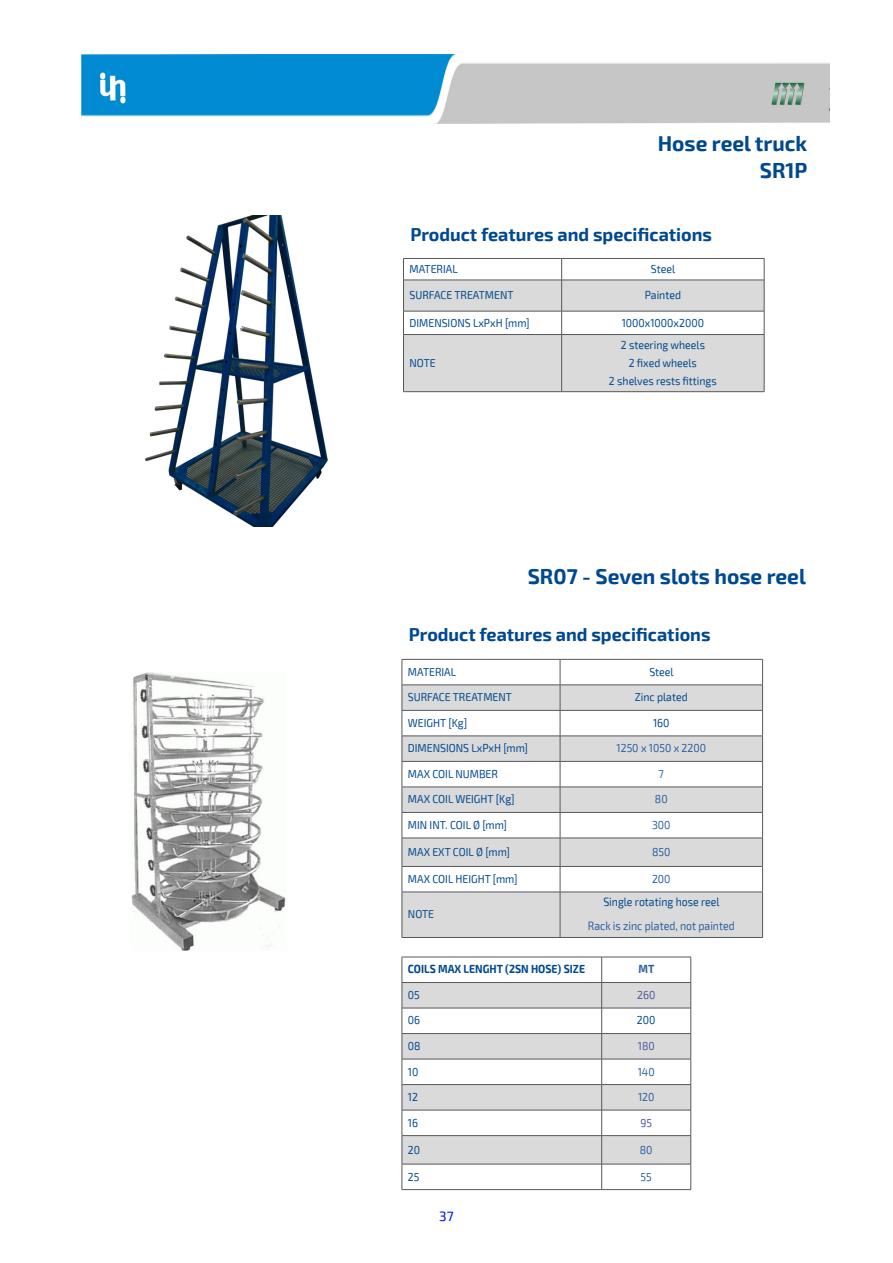
<style>
.page{position:relative;width:893px;height:1263px;background:#fff}
.page>*{position:absolute;margin:0;border:0;box-sizing:border-box;transform-origin:0 0}
.Codice_tubo{font:700 21px "Exo 2";color:#01498e}
.t1{font:700 18px "Exo 2";color:#01498e}
.t2{font:13.5px "Exo 2";color:#00f}
.Corpo_Tabella_Catalo{font:12px "Exo 2";color:#2b609f;scale:.88 1}
.Corpo_Tabella_Catalo-2{font:12px "Exo 2";color:#01498e;scale:.88 1}
.Corpo_Tabella_Catalo-3{font:11.55px "Exo 2";color:#01498e;scale:.91 1}
.Corpo_Tabella_Catalo-4{font:11.55px "Exo 2";color:#2b609f;scale:.91 1}
.Corpo_Tabella_Catalo-5{font:700 11.55px "Exo 2";color:#01498e;scale:.91 1}
.Corpo_Tabella_Catalo-6{font:11.55px "Exo 2";color:#4d5a9e;scale:.91 1}
.Corpo_Tabella_Catalo-7{font:700 11.55px "Exo 2";color:#2b609f;scale:.91 1}
</style>
<div class="page">
<img style="left:81px;top:54px;width:749px;height:70px">
<svg style="left:403px;top:258px;width:362px;height:134px"></svg>
<hr style="left:403px;top:334px;width:159px;height:1px;background:#57585a">
<hr style="left:403px;top:335px;width:1px;height:56px;background:#57585a">
<hr style="left:562px;top:334px;width:202px;height:1px;background:#57585a">
<hr style="left:561px;top:335px;width:1px;height:56px;background:#57585a">
<hr style="left:764px;top:335px;width:1px;height:56px;background:#57585a">
<hr style="left:403px;top:391px;width:159px;height:1px;background:#57585a">
<hr style="left:562px;top:391px;width:202px;height:1px;background:#57585a">
<img style="left:145px;top:215px;width:183px;height:311px">
<svg style="left:403px;top:660px;width:359px;height:25px"></svg>
<svg style="left:403px;top:686px;width:359px;height:251px;fill:#dadada"></svg>
<hr style="left:402px;top:659px;width:158px;height:1px;background:#57585a">
<hr style="left:560px;top:659px;width:203px;height:1px;background:#57585a">
<hr style="left:402px;top:685px;width:158px;height:1px;background:#57585a">
<hr style="left:560px;top:685px;width:203px;height:1px;background:#57585a">
<hr style="left:402px;top:710px;width:158px;height:1px;background:#57585a">
<hr style="left:560px;top:710px;width:203px;height:1px;background:#57585a">
<hr style="left:402px;top:736px;width:158px;height:1px;background:#57585a">
<hr style="left:560px;top:736px;width:203px;height:1px;background:#57585a">
<hr style="left:402px;top:761px;width:158px;height:1px;background:#57585a">
<hr style="left:560px;top:761px;width:203px;height:1px;background:#57585a">
<hr style="left:402px;top:787px;width:158px;height:1px;background:#57585a">
<hr style="left:560px;top:787px;width:203px;height:1px;background:#57585a">
<hr style="left:402px;top:812px;width:158px;height:1px;background:#57585a">
<hr style="left:560px;top:812px;width:203px;height:1px;background:#57585a">
<hr style="left:402px;top:838px;width:158px;height:1px;background:#57585a">
<hr style="left:560px;top:838px;width:203px;height:1px;background:#57585a">
<hr style="left:402px;top:866px;width:158px;height:1px;background:#57585a">
<svg style="left:402px;top:659px;width:1px;height:233px"></svg>
<hr style="left:560px;top:866px;width:203px;height:1px;background:#57585a">
<svg style="left:560px;top:659px;width:1px;height:233px"></svg>
<svg style="left:762px;top:659px;width:1px;height:233px"></svg>
<hr style="left:402px;top:892px;width:158px;height:1px;background:#57585a">
<hr style="left:402px;top:892px;width:1px;height:45px;background:#57585a">
<hr style="left:560px;top:892px;width:203px;height:1px;background:#57585a">
<hr style="left:560px;top:892px;width:1px;height:45px;background:#57585a">
<hr style="left:762px;top:892px;width:1px;height:45px;background:#57585a">
<hr style="left:402px;top:937px;width:158px;height:1px;background:#57585a">
<hr style="left:560px;top:937px;width:203px;height:1px;background:#57585a">
<img style="left:132px;top:673px;width:154px;height:278px">
<svg style="left:403px;top:983px;width:288px;height:181px;fill:#dadada"></svg>
<hr style="left:402px;top:957px;width:200px;height:1px;background:#57585a">
<hr style="left:602px;top:957px;width:89px;height:1px;background:#57585a">
<hr style="left:402px;top:982px;width:200px;height:1px;background:#57585a">
<hr style="left:602px;top:982px;width:89px;height:1px;background:#57585a">
<hr style="left:402px;top:1008px;width:200px;height:1px;background:#57585a">
<hr style="left:602px;top:1008px;width:89px;height:1px;background:#57585a">
<hr style="left:402px;top:1033px;width:200px;height:1px;background:#57585a">
<hr style="left:602px;top:1033px;width:89px;height:1px;background:#57585a">
<hr style="left:402px;top:1059px;width:200px;height:1px;background:#57585a">
<hr style="left:602px;top:1059px;width:89px;height:1px;background:#57585a">
<hr style="left:402px;top:1084px;width:200px;height:1px;background:#57585a">
<hr style="left:602px;top:1084px;width:89px;height:1px;background:#57585a">
<hr style="left:402px;top:1110px;width:200px;height:1px;background:#57585a">
<hr style="left:602px;top:1110px;width:89px;height:1px;background:#57585a">
<hr style="left:402px;top:1135px;width:200px;height:1px;background:#57585a">
<hr style="left:602px;top:1135px;width:89px;height:1px;background:#57585a">
<hr style="left:402px;top:1164px;width:200px;height:1px;background:#57585a">
<svg style="left:402px;top:957px;width:1px;height:232px"></svg>
<hr style="left:602px;top:1164px;width:89px;height:1px;background:#57585a">
<svg style="left:601px;top:957px;width:1px;height:232px"></svg>
<svg style="left:691px;top:957px;width:1px;height:232px"></svg>
<hr style="left:402px;top:1189px;width:200px;height:1px;background:#57585a">
<hr style="left:602px;top:1189px;width:89px;height:1px;background:#57585a">
<p class="Codice_tubo" style="left:658px;top:131px;width:151px">Hose reel truck</p>
<p class="Codice_tubo" style="left:760px;top:158px;width:49px">SR1P</p>
<p class="t1" style="left:410px;top:224px;width:303px">Product features and specifications</p>
<p class="Corpo_Tabella_Catalo-3" style="left:409px;top:262px;width:55px">MATERIAL</p>
<p class="Corpo_Tabella_Catalo-3" style="left:651px;top:262px;width:28px">Steel</p>
<p class="Corpo_Tabella_Catalo-3" style="left:409px;top:288px;width:116px">SURFACE TREATMENT</p>
<p class="Corpo_Tabella_Catalo-3" style="left:645px;top:288px;width:41px">Painted</p>
<p class="Corpo_Tabella_Catalo-3" style="left:409px;top:316px;width:133px">DIMENSIONS LxPxH [mm]</p>
<p class="Corpo_Tabella_Catalo-3" style="left:622px;top:316px;width:92px">1000x1000x2000</p>
<p class="Corpo_Tabella_Catalo-3" style="left:409px;top:356px;width:30px">NOTE</p>
<p class="Corpo_Tabella_Catalo-3" style="left:621px;top:338px;width:94px">2 steering wheels</p>
<p class="Corpo_Tabella_Catalo-3" style="left:629px;top:356px;width:76px">2 fixed wheels</p>
<p class="Corpo_Tabella_Catalo-3" style="left:609px;top:374px;width:120px">2 shelves rests fittings</p>
<p class="Codice_tubo" style="left:528px;top:564px;width:280px">SR07 - Seven slots hose reel</p>
<p class="t1" style="left:409px;top:624px;width:303px">Product features and specifications</p>
<p class="Corpo_Tabella_Catalo-3" style="left:408px;top:665px;width:55px">MATERIAL</p>
<p class="Corpo_Tabella_Catalo-3" style="left:649px;top:665px;width:28px">Steel</p>
<p class="Corpo_Tabella_Catalo-3" style="left:408px;top:690px;width:116px">SURFACE TREATMENT</p>
<p class="Corpo_Tabella_Catalo-3" style="left:635px;top:690px;width:59px">Zinc plated</p>
<p class="Corpo_Tabella_Catalo-3" style="left:408px;top:716px;width:67px">WEIGHT [Kg]</p>
<p class="Corpo_Tabella_Catalo-3" style="left:653px;top:716px;width:20px">160</p>
<p class="Corpo_Tabella_Catalo-3" style="left:408px;top:741px;width:133px">DIMENSIONS LxPxH [mm]</p>
<p class="Corpo_Tabella_Catalo-4" style="left:617px;top:741px;width:100px">1250 x 1050 x 2200</p>
<p class="Corpo_Tabella_Catalo-3" style="left:408px;top:767px;width:100px">MAX COIL NUMBER</p>
<p class="Corpo_Tabella_Catalo-4" style="left:659px;top:767px;width:7px">7</p>
<p class="Corpo_Tabella_Catalo-3" style="left:408px;top:792px;width:119px">MAX COIL WEIGHT [Kg]</p>
<p class="Corpo_Tabella_Catalo-4" style="left:655px;top:792px;width:15px">80</p>
<p class="Corpo_Tabella_Catalo-3" style="left:408px;top:818px;width:110px">MIN INT. COIL Ø [mm]</p>
<p class="Corpo_Tabella_Catalo-4" style="left:652px;top:818px;width:22px">300</p>
<p class="Corpo_Tabella_Catalo-3" style="left:408px;top:845px;width:114px">MAX EXT COIL Ø [mm]</p>
<p class="Corpo_Tabella_Catalo-4" style="left:652px;top:845px;width:22px">850</p>
<p class="Corpo_Tabella_Catalo-3" style="left:408px;top:872px;width:122px">MAX COIL HEIGHT [mm]</p>
<p class="Corpo_Tabella_Catalo-4" style="left:652px;top:872px;width:22px">200</p>
<p class="Corpo_Tabella_Catalo-3" style="left:408px;top:907px;width:30px">NOTE</p>
<p class="Corpo_Tabella_Catalo-2" style="left:603px;top:895px;width:133px">Single rotating hose reel</p>
<p class="Corpo_Tabella_Catalo" style="left:588px;top:919px;width:168px">Rack is zinc plated, not painted</p>
<p class="Corpo_Tabella_Catalo-5" style="left:408px;top:962px;width:196px">COILS MAX LENGHT (2SN HOSE) SIZE</p>
<p class="Corpo_Tabella_Catalo-7" style="left:638px;top:962px;width:19px">MT</p>
<p class="Corpo_Tabella_Catalo-3" style="left:408px;top:988px;width:15px">05</p>
<p class="Corpo_Tabella_Catalo-6" style="left:637px;top:988px;width:22px">260</p>
<p class="Corpo_Tabella_Catalo-3" style="left:408px;top:1014px;width:15px">06</p>
<p class="Corpo_Tabella_Catalo-3" style="left:637px;top:1014px;width:22px">200</p>
<p class="Corpo_Tabella_Catalo-3" style="left:408px;top:1039px;width:15px">08</p>
<p class="Corpo_Tabella_Catalo-6" style="left:638px;top:1039px;width:20px">180</p>
<p class="Corpo_Tabella_Catalo-3" style="left:408px;top:1065px;width:13px">10</p>
<p class="Corpo_Tabella_Catalo-4" style="left:638px;top:1065px;width:20px">140</p>
<p class="Corpo_Tabella_Catalo-3" style="left:408px;top:1090px;width:13px">12</p>
<p class="Corpo_Tabella_Catalo-4" style="left:638px;top:1090px;width:20px">120</p>
<p class="Corpo_Tabella_Catalo-3" style="left:408px;top:1116px;width:13px">16</p>
<p class="Corpo_Tabella_Catalo-6" style="left:640px;top:1116px;width:14px">95</p>
<p class="Corpo_Tabella_Catalo-3" style="left:408px;top:1143px;width:15px">20</p>
<p class="Corpo_Tabella_Catalo-4" style="left:640px;top:1143px;width:15px">80</p>
<p class="Corpo_Tabella_Catalo-3" style="left:408px;top:1170px;width:14px">25</p>
<p class="Corpo_Tabella_Catalo-4" style="left:641px;top:1170px;width:14px">55</p>
<p class="t2" style="left:439px;top:1208px;width:16px">37</p>
</div>
